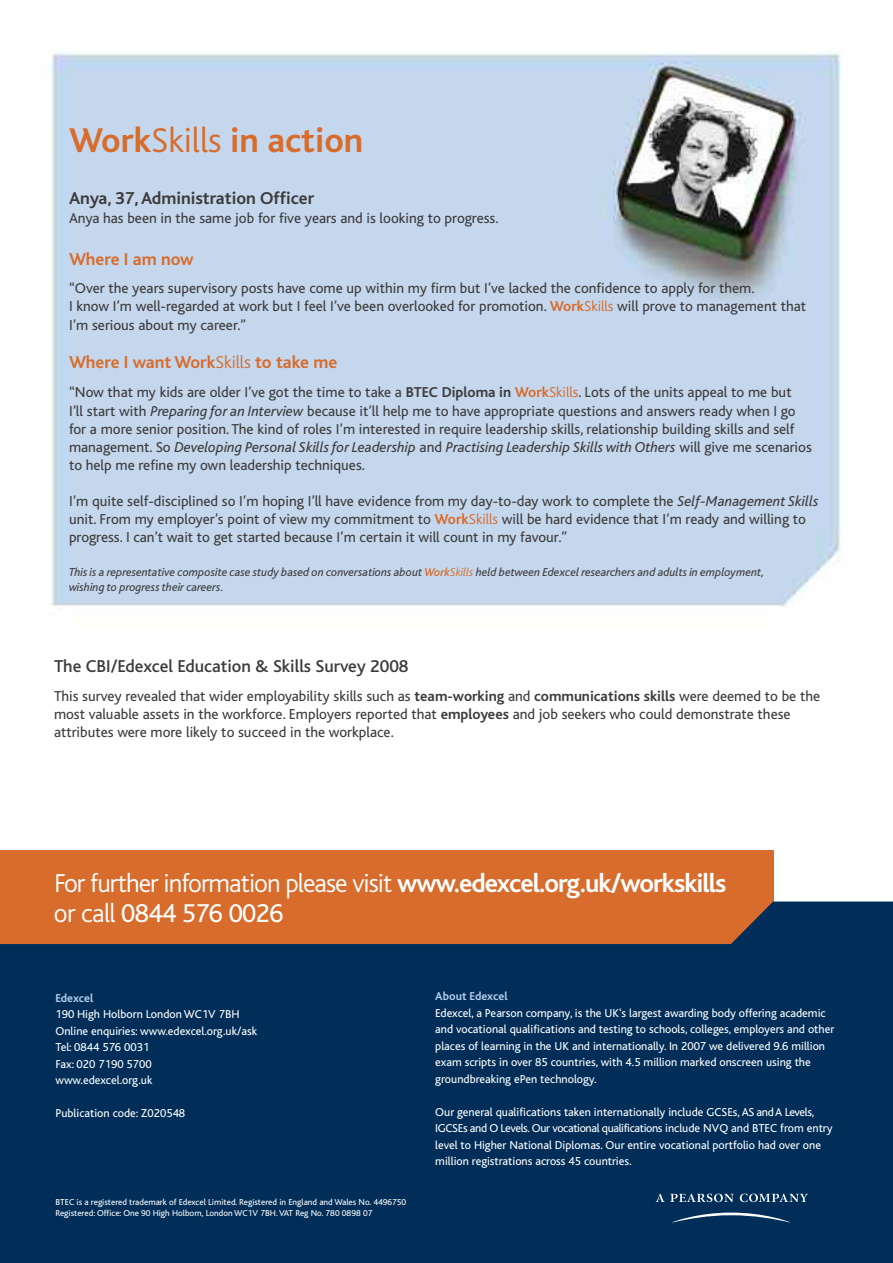
<style>
.page{position:relative;width:893px;height:1263px;background:#fff}
.page>*{position:absolute;margin:0;border:0;box-sizing:border-box;transform-origin:0 0}
.t1{font:700 36px "Bliss";color:#d76c2c}
.t2{font:300 27px/30px "Bliss";letter-spacing:-.035em;color:#fff}
.t3{font:500 18px "Bliss";color:#3d3c3c}
.t4{font:700 18px "Bliss";color:#d76c2c}
.t5{font:700 18px "Bliss";color:#3d3c3c}
.t6{font:15px/18.3px "Bliss";color:#3d3c3c}
.t7{font:12px/16.5px "Bliss";color:#fff}
.t8{font:italic 12px/14.9px "Bliss";color:#3d3c3c}
.t9{font:700 12px "Bliss";color:#b5ceed}
.t10{font:9px/10.8px "Bliss";color:#fff}
.s1{font-weight:300}
.s2{font-weight:700;color:#d76c2c}
.s3{font-weight:300;color:#d76c2c}
.s4{font-weight:700}
.s5{font-style:italic}
.s6{font-weight:500;color:#d76c2c}
.s7{font-weight:400}
</style>
<div class="page">
<img style="left:49px;top:51px;width:793px;height:556px">
<div style="left:0;top:850px;width:773px;height:104px;background:#d76c2c"></div>
<svg style="left:0;top:901px;width:893px;height:362px;background:#153453"></svg>
<svg style="left:656px;top:1193px;width:78px;height:9px"></svg>
<svg style="left:740px;top:1193px;width:68px;height:9px"></svg>
<svg style="left:672px;top:1212px;width:118px;height:10px"></svg>
<h1 class="t1" style="left:69px;top:129px;width:296px">Work<span class="s1">Skills</span> in action</h1>
<p class="t5" style="left:69px;top:192px;width:247px">Anya, 37,Administration Officer</p>
<p class="t6" style="left:69px;top:211px;width:431px">Anya has been in the same job for five years and is looking to progress.</p>
<p class="t4" style="left:69px;top:253px;width:126px">Where I am now</p>
<p class="t6" style="left:69px;top:281px;width:739px">“Over the years supervisory posts have come up within my firm but I’ve lacked the confidence to apply for them.<br>I know I’m well-regarded at work but I feel I’ve been overlooked for promotion. <span class="s2">Work</span><span class="s3">Skills</span> will prove to management that<br>I’m serious about my career.”</p>
<p class="t4" style="left:69px;top:356px;width:270px">Where I want Work<span class="s1">Skills</span> to take me</p>
<p class="t6" style="left:69px;top:385px;width:744px">“Now that my kids are older I’ve got the time to take a <span class="s4">BTEC Diploma in</span> <span class="s2">Work</span><span class="s3">Skills</span>. Lots of the units appeal to me but<br>I’ll start with <span class="s5">Preparing for an Interview</span> because it’ll help me to have appropriate questions and answers ready when I go for a more senior position. The kind of roles I’m interested in require leadership skills, relationship building skills and self management. So <span class="s5">Developing Personal Skills for Leadership</span> and <span class="s5">Practising Leadership Skills with Others</span> will give me scenarios to help me refine my own leadership techniques.</p>
<p class="t6" style="left:69px;top:493px;width:751px">I’m quite self-disciplined so I’m hoping I’ll have evidence from my day-to-day work to complete the <span class="s5">Self-Management Skills </span>unit. From my employer’s point of view my commitment to <span class="s2">Work</span><span class="s3">Skills</span> will be hard evidence that I’m ready and willing to progress. I can’t wait to get started because I’m certain it will count in my favour.”</p>
<p class="t8" style="left:69px;top:566px;width:697px">This is a representative composite case study based on conversations about <span class="s6">Work</span><span class="s3">Skills</span> held between Edexcel researchers and adults in employment, wishing to progress their careers.</p>
<p class="t3" style="left:54px;top:660px;width:356px">The CBI/Edexcel Education &amp; Skills Survey 2008</p>
<p class="t6" style="left:54px;top:688px;width:768px">This survey revealed that wider employability skills such as <span class="s4">team-working</span> and <span class="s4">communications skills</span> were deemed to be the most valuable assets in the workforce. Employers reported that <span class="s4">employees</span> and job seekers who could demonstrate these attributes were more likely to succeed in the workplace.</p>
<h2 class="t2" style="left:54px;top:870px;width:674px">For further information please visit <span class="s4">www.edexcel.org.uk/workskills </span>or call <span class="s7">0844 576 0026</span></h2>
<p class="t9" style="left:56px;top:994px;width:40px">Edexcel</p>
<p class="t7" style="left:56px;top:1008px;width:203px">190 High Holborn London WC1V 7BH<br>Online enquiries: www.edexcel.org.uk/ask<br>Tel: 0844 576 0031<br>Fax: 020 7190 5700<br>www.edexcel.org.uk</p>
<p class="t7" style="left:56px;top:1107px;width:131px">Publication code: Z020548</p>
<p class="t10" style="left:56px;top:1198px;width:352px">BTEC is a registered trademark of Edexcel Limited. Registered in England and Wales No. 4496750<br>Registered: Office: One 90 High Holborn, London WC1V 7BH.VAT Reg No. 780 0898 07</p>
<p class="t9" style="left:435px;top:992px;width:74px">About Edexcel</p>
<p class="t7" style="left:435px;top:1006px;width:401px">Edexcel, a Pearson company, is the UK's largest awarding body offering academic and vocational qualifications and testing to schools, colleges, employers and other places of learning in the UK and internationally. In 2007 we delivered 9.6 million exam scripts in over 85 countries, with 4.5 million marked onscreen using the groundbreaking ePen technology.</p>
<p class="t7" style="left:435px;top:1105px;width:399px">Our general qualifications taken internationally include GCSEs,AS andA Levels, IGCSEs and O Levels. Our vocational qualifications include NVQ and BTEC from entry level to Higher National Diplomas. Our entire vocational portfolio had over one million registrations across 45 countries.</p>
</div>
